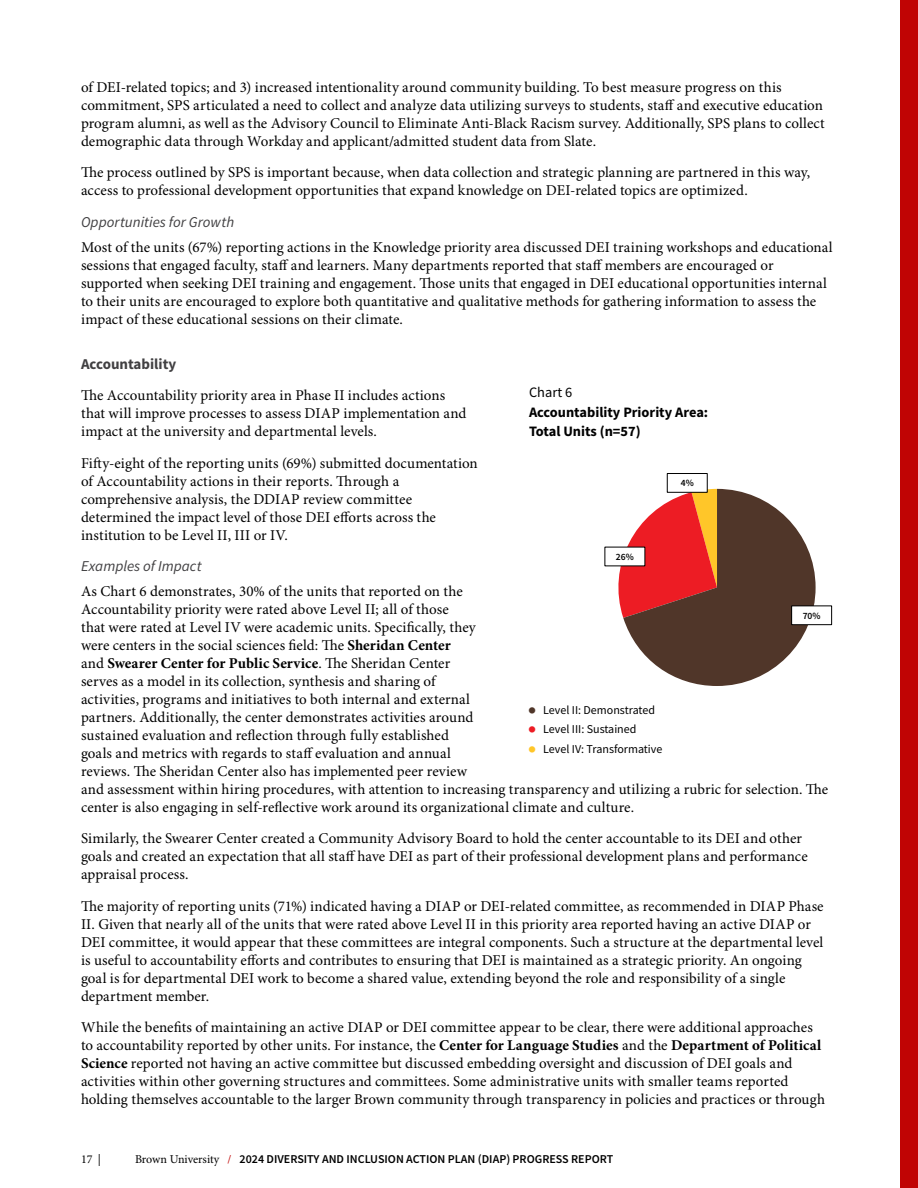
<style>
.page{position:relative;width:918px;height:1188px;background:#fff}
.page>*{position:absolute;margin:0;border:0;box-sizing:border-box;transform-origin:0 0}
.t1{font:15px/18px "Minion Pro";letter-spacing:.005em;color:#000}
.t2{font:italic 15px "Source Sans Pro";color:#414042}
.t3{font:700 15px "Source Sans Pro";color:#414042}
.t4{font:700 14.4px/19.2px "Source Sans Pro";color:#000}
.t5{font:14.4px "Source Sans Pro";color:#000}
.t6{font:600 12px "Source Sans Pro";color:#000}
.t7{font:12px "Source Sans Pro";color:#000}
.t8{font:12px "Minion Pro";color:#000}
.t9{font:600 9.6px "Source Sans Pro";color:#000}
.s1{font-weight:700}
.s2{font-family:"Area Variable";font-weight:100;color:#503629}
.s3{font-family:"Area Variable";font-weight:100;color:#ed1c24}
.s4{font-family:"Area Variable";font-weight:100;color:#ffc629}
.s5{font-family:"Minion Pro";font-weight:400}
.s6{font-family:"Minion Pro";font-weight:400;color:#c00404}
</style>
<div class="page">
<div style="left:900px;top:0;width:18px;height:1188px;background:#c00404"></div>
<svg style="left:606px;top:489px;width:210px;height:197px"></svg>
<div style="left:667px;top:474px;width:40px;height:18px;background:#fff"></div>
<div style="left:667px;top:473px;width:41px;height:20px;border:1px solid #000"></div>
<div style="left:792px;top:606px;width:40px;height:19px;background:#fff"></div>
<div style="left:791px;top:606px;width:41px;height:19px;border:1px solid #000"></div>
<div style="left:605px;top:547px;width:40px;height:19px;background:#fff"></div>
<p class="t1" style="left:81px;top:79px;width:745px">of DEI-related topics; and 3) increased intentionality around community building. To best measure progress on this commitment, SPS articulated a need to collect and analyze data utilizing surveys to students, staff and executive education program alumni, as well as the Advisory Council to Eliminate Anti-Black Racism survey. Additionally, SPS plans to collect demographic data through Workday and applicant/admitted student data from Slate.</p>
<p class="t1" style="left:81px;top:164px;width:731px">The process outlined by SPS is important because, when data collection and strategic planning are partnered in this way, access to professional development opportunities that expand knowledge on DEI-related topics are optimized.</p>
<p class="t2" style="left:81px;top:212px;width:155px">Opportunities for Growth</p>
<p class="t1" style="left:81px;top:238px;width:753px">Most of the units (67%) reporting actions in the Knowledge priority area discussed DEI training workshops and educational sessions that engaged faculty, staff and learners. Many departments reported that staff members are encouraged or supported when seeking DEI training and engagement. Those units that engaged in DEI educational opportunities internal to their units are encouraged to explore both quantitative and qualitative methods for gathering information to assess the impact of these educational sessions on their climate.</p>
<p class="t3" style="left:81px;top:354px;width:97px">Accountability</p>
<p class="t1" style="left:81px;top:387px;width:387px">The Accountability priority area in Phase II includes actions that will improve processes to assess DIAP implementation and impact at the university and departmental levels.</p>
<p class="t1" style="left:81px;top:454px;width:398px">Fifty-eight of the reporting units (69%) submitted documentation of Accountability actions in their reports. Through a comprehensive analysis, the DDIAP review committee determined the impact level of those DEI efforts across the institution to be Level II, III or IV.</p>
<p class="t2" style="left:81px;top:557px;width:122px">Examples of Impact</p>
<p class="t1" style="left:81px;top:583px;width:749px">As Chart 6 demonstrates, 30% of the units that reported on the<br>Accountability priority were rated above Level II; all of those<br>that were rated at Level IV were academic units. Specifically, they<br>were centers in the social sciences field: The <span class="s1">Sheridan Center<br></span>and <span class="s1">Swearer Center for Public Service</span>. The Sheridan Center<br>serves as a model in its collection, synthesis and sharing of<br>activities, programs and initiatives to both internal and external<br>partners. Additionally, the center demonstrates activities around<br>sustained evaluation and reflection through fully established<br>goals and metrics with regards to staff evaluation and annual<br>reviews. The Sheridan Center also has implemented peer review<br>and assessment within hiring procedures, with attention to increasing transparency and utilizing a rubric for selection. The center is also engaging in self-reflective work around its organizational climate and culture.</p>
<p class="t1" style="left:81px;top:830px;width:728px">Similarly, the Swearer Center created a Community Advisory Board to hold the center accountable to its DEI and other goals and created an expectation that all staff have DEI as part of their professional development plans and performance appraisal process.</p>
<p class="t1" style="left:81px;top:898px;width:744px">The majority of reporting units (71%) indicated having a DIAP or DEI-related committee, as recommended in DIAP Phase II. Given that nearly all of the units that were rated above Level II in this priority area reported having an active DIAP or DEI committee, it would appear that these committees are integral components. Such a structure at the departmental level is useful to accountability efforts and contributes to ensuring that DEI is maintained as a strategic priority. An ongoing goal is for departmental DEI work to become a shared value, extending beyond the role and responsibility of a single department member.</p>
<p class="t1" style="left:81px;top:1019px;width:746px">While the benefits of maintaining an active DIAP or DEI committee appear to be clear, there were additional approaches to accountability reported by other units. For instance, the <span class="s1">Center for Language Studies</span> and the <span class="s1">Department of Political Science</span> reported not having an active committee but discussed embedding oversight and discussion of DEI goals and activities within other governing structures and committees. Some administrative units with smaller teams reported holding themselves accountable to the larger Brown community through transparency in policies and practices or through</p>
<p class="t5" style="left:529px;top:383px;width:45px">Chart 6</p>
<p class="t4" style="left:529px;top:402px;width:181px">Accountability Priority Area:<br>Total Units (n=57)</p>
<p class="t9" style="left:681px;top:477px;width:14px">4%</p>
<p class="t9" style="left:616px;top:550px;width:19px">26%</p>
<p class="t9" style="left:803px;top:609px;width:19px">70%</p>
<p class="t7" style="left:529px;top:703px;width:128px"><span class="s2">●</span> Level II: Demonstrated</p>
<p class="t7" style="left:529px;top:722px;width:109px"><span class="s3">●</span> Level III: Sustained</p>
<p class="t7" style="left:529px;top:741px;width:135px"><span class="s4">●</span> Level IV: Transformative</p>
<p class="t8" style="left:81px;top:1151px;width:22px">17 |</p>
<p class="t6" style="left:135px;top:1151px;width:480px"><span class="s5">Brown University</span> <span class="s6">/</span> 2024 DIVERSITY AND INCLUSION ACTION PLAN (DIAP) PROGRESS REPORT</p>
</div>
